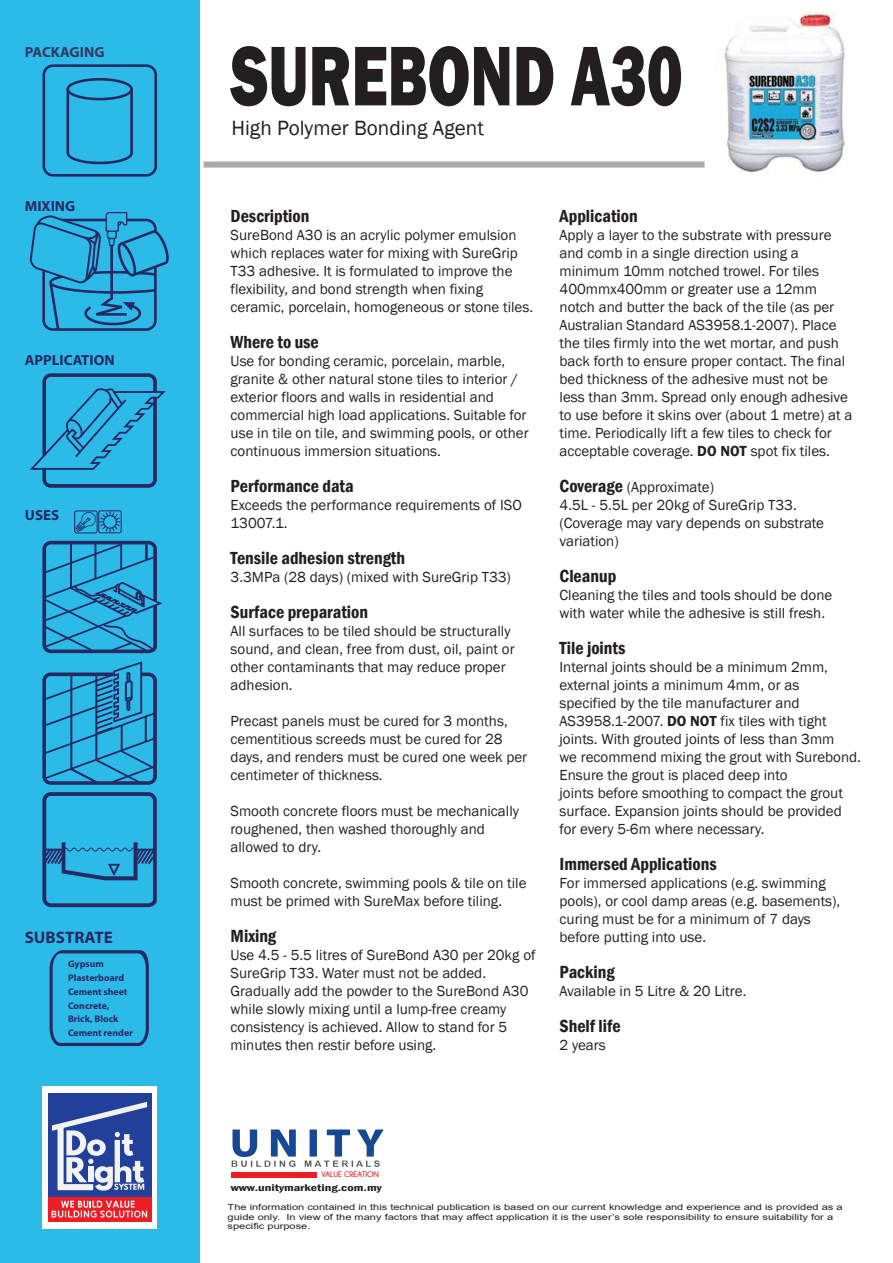
<style>
.page{position:relative;width:893px;height:1263px;background:#fff}
.page>*{position:absolute;margin:0;border:0;box-sizing:border-box;transform-origin:0 0}
.t1{font:800 87.6px "Franklin Gothic";color:#231f20;scale:.71 1}
.t2{font:21.15px "Franklin Gothic";color:#231f20}
.t3{font:600 condensed 18px "Franklin Gothic";color:#231f20}
.t4{font:700 16.65px "Myriad Pro";color:#272a62}
.t5{font:15px/18px "Franklin Gothic";color:#231f20}
.t6{font:700 14.55px "Myriad Pro";color:#272a62}
.t7{font:700 14.55px "Myriad Pro";color:#353860}
.t8{font:600 condensed 9.9px "Franklin Gothic";color:#231f20;scale:1.4 1}
.t9{font:700 9.6px/13.6px "Myriad Pro";color:#272a62}
.t10{font:8.55px/9.6px "Arial";color:#231f20;scale:1.3 1}
.t11{font:700 7.95px "Champagne&Limousines";color:#ee1d23}
.s1{font-weight:600}
.s2{font-weight:600;font-stretch:condensed;font-size:18px}
</style>
<div class="page">
<div style="left:0;top:0;width:199px;height:1263px;background:#2cbbe9"></div>
<svg style="left:43px;top:64px;width:114px;height:113px"></svg>
<div style="left:42px;top:1087px;width:115px;height:142px;background:#fff"></div>
<div style="left:48px;top:1197px;width:103px;height:25px;background:#ee1d23"></div>
<div style="left:48px;top:1094px;width:103px;height:103px;background:#223f99"></div>
<svg style="left:52px;top:1102px;width:95px;height:88px"></svg>
<svg style="left:51px;top:1201px;width:96px;height:16px"></svg>
<div style="left:232px;top:1172px;width:85px;height:5px;background:#ee1d23"></div>
<svg style="left:232px;top:1129px;width:152px;height:38px"></svg>
<div style="left:204px;top:161px;width:510px;height:7px;background:#a8a9ad"></div>
<div style="left:203px;top:161px;width:512px;height:8px;border:2px solid #fff"></div>
<svg style="left:50px;top:950px;width:99px;height:96px"></svg>
<svg style="left:29px;top:212px;width:140px;height:119px"></svg>
<svg style="left:74px;top:510px;width:48px;height:23px"></svg>
<svg style="left:42px;top:661px;width:115px;height:124px"></svg>
<svg style="left:42px;top:541px;width:120px;height:112px"></svg>
<img style="left:705px;top:12px;width:142px;height:161px">
<svg style="left:42px;top:792px;width:115px;height:115px"></svg>
<svg style="left:30px;top:373px;width:136px;height:115px"></svg>
<p class="t7" style="left:25px;top:44px;width:81px">PACKAGING</p>
<p class="t6" style="left:25px;top:198px;width:52px">MIXING</p>
<p class="t6" style="left:25px;top:352px;width:91px">APPLICATION</p>
<p class="t6" style="left:25px;top:507px;width:36px">USES</p>
<p class="t4" style="left:25px;top:928px;width:90px">SUBSTRATE</p>
<p class="t9" style="left:68px;top:957px;width:66px">Gypsum<br>Plasterboard<br>Cement sheet<br>Concrete,<br>Brick, Block<br>Cement render</p>
<h1 class="t1" style="left:231px;top:19px;width:638px">SUREBOND A30</h1>
<h2 class="t2" style="left:231px;top:115px;width:254px">High Polymer Bonding Agent</h2>
<p class="t3" style="left:231px;top:204px;width:80px">Description</p>
<p class="t5" style="left:231px;top:226px;width:304px">SureBond A30 is an acrylic polymer emulsion which replaces water for mixing with SureGrip T33 adhesive. It is formulated to improve the flexibility, and bond strength when fixing ceramic, porcelain, homogeneous or stone tiles.</p>
<p class="t3" style="left:231px;top:330px;width:90px">Where to use</p>
<p class="t5" style="left:231px;top:352px;width:300px">Use for bonding ceramic, porcelain, marble, granite &amp; other natural stone tiles to interior / exterior floors and walls in residential and commercial high load applications. Suitable for use in tile on tile, and swimming pools, or other continuous immersion situations.</p>
<p class="t3" style="left:231px;top:474px;width:125px">Performance data</p>
<p class="t5" style="left:231px;top:496px;width:293px">Exceeds the performance requirements of ISO<br>13007.1.</p>
<p class="t3" style="left:231px;top:546px;width:176px">Tensile adhesion strength</p>
<p class="t5" style="left:231px;top:568px;width:282px">3.3MPa (28 days) (mixed with SureGrip T33)</p>
<p class="t3" style="left:231px;top:600px;width:139px">Surface preparation</p>
<p class="t5" style="left:231px;top:622px;width:286px">All surfaces to be tiled should be structurally sound, and clean, free from dust, oil, paint or other contaminants that may reduce proper adhesion.</p>
<p class="t5" style="left:231px;top:712px;width:298px">Precast panels must be cured for 3 months, cementitious screeds must be cured for 28 days, and renders must be cured one week per centimeter of thickness.</p>
<p class="t5" style="left:231px;top:802px;width:290px">Smooth concrete floors must be mechanically roughened, then washed thoroughly and allowed to dry.</p>
<p class="t5" style="left:231px;top:874px;width:297px">Smooth concrete, swimming pools &amp; tile on tile must be primed with SureMax before tiling.</p>
<p class="t3" style="left:231px;top:924px;width:47px">Mixing</p>
<p class="t5" style="left:231px;top:946px;width:307px">Use 4.5 - 5.5 litres of SureBond A30 per 20kg of SureGrip T33. Water must not be added.<br>Gradually add the powder to the SureBond A30 while slowly mixing until a lump-free creamy consistency is achieved. Allow to stand for 5 minutes then restir before using.</p>
<p class="t3" style="left:560px;top:204px;width:80px">Application</p>
<p class="t5" style="left:560px;top:226px;width:294px">Apply a layer to the substrate with pressure and comb in a single direction using a minimum 10mm notched trowel. For tiles 400mmx400mm or greater use a 12mm notch and butter the back of the tile (as per Australian Standard AS3958.1-2007). Place the tiles firmly into the wet mortar, and push back forth to ensure proper contact. The final bed thickness of the adhesive must not be less than 3mm. Spread only enough adhesive to use before it skins over (about 1 metre) at a time. Periodically lift a few tiles to check for acceptable coverage. <span class="s1">DO NOT</span> spot fix tiles.</p>
<p class="t5" style="left:559px;top:478px;width:266px"><span class="s2">Coverage</span> (Approximate)<br>4.5L - 5.5L per 20kg of SureGrip T33. (Coverage may vary depends on substrate variation)</p>
<p class="t3" style="left:560px;top:564px;width:58px">Cleanup</p>
<p class="t5" style="left:560px;top:586px;width:274px">Cleaning the tiles and tools should be done with water while the adhesive is still fresh.</p>
<p class="t3" style="left:560px;top:636px;width:67px">Tile joints</p>
<p class="t5" style="left:560px;top:658px;width:303px">Internal joints should be a minimum 2mm, external joints a minimum 4mm, or as<br>specified by the tile manufacturer and AS3958.1-2007. <span class="s1">DO NOT</span> fix tiles with tight joints. With grouted joints of less than 3mm<br>we recommend mixing the grout with Surebond.<br>Ensure the grout is placed deep into<br>joints before smoothing to compact the grout surface. Expansion joints should be provided for every 5-6m where necessary.</p>
<p class="t3" style="left:560px;top:852px;width:159px">Immersed Applications</p>
<p class="t5" style="left:560px;top:874px;width:282px">For immersed applications (e.g. swimming pools), or cool damp areas (e.g. basements), curing must be for a minimum of 7 days before putting into use.</p>
<p class="t3" style="left:560px;top:960px;width:57px">Packing</p>
<p class="t5" style="left:560px;top:982px;width:188px">Available in 5 Litre &amp; 20 Litre.</p>
<p class="t3" style="left:560px;top:1014px;width:63px">Shelf life</p>
<p class="t5" style="left:560px;top:1036px;width:48px">2 years</p>
<p class="t11" style="left:321px;top:1170px;width:59px">VALUE CREATION</p>
<p class="t8" style="left:231px;top:1181px;width:109px">www.unitymarketing.com.my</p>
<p class="t10" style="left:228px;top:1202px;width:475px">The information contained in this technical publication is based on our current knowledge and experience and is provided as a guide only. In view of the many factors that may affect application it is the user’s sole responsibility to ensure suitability for a specific purpose.</p>
</div>
